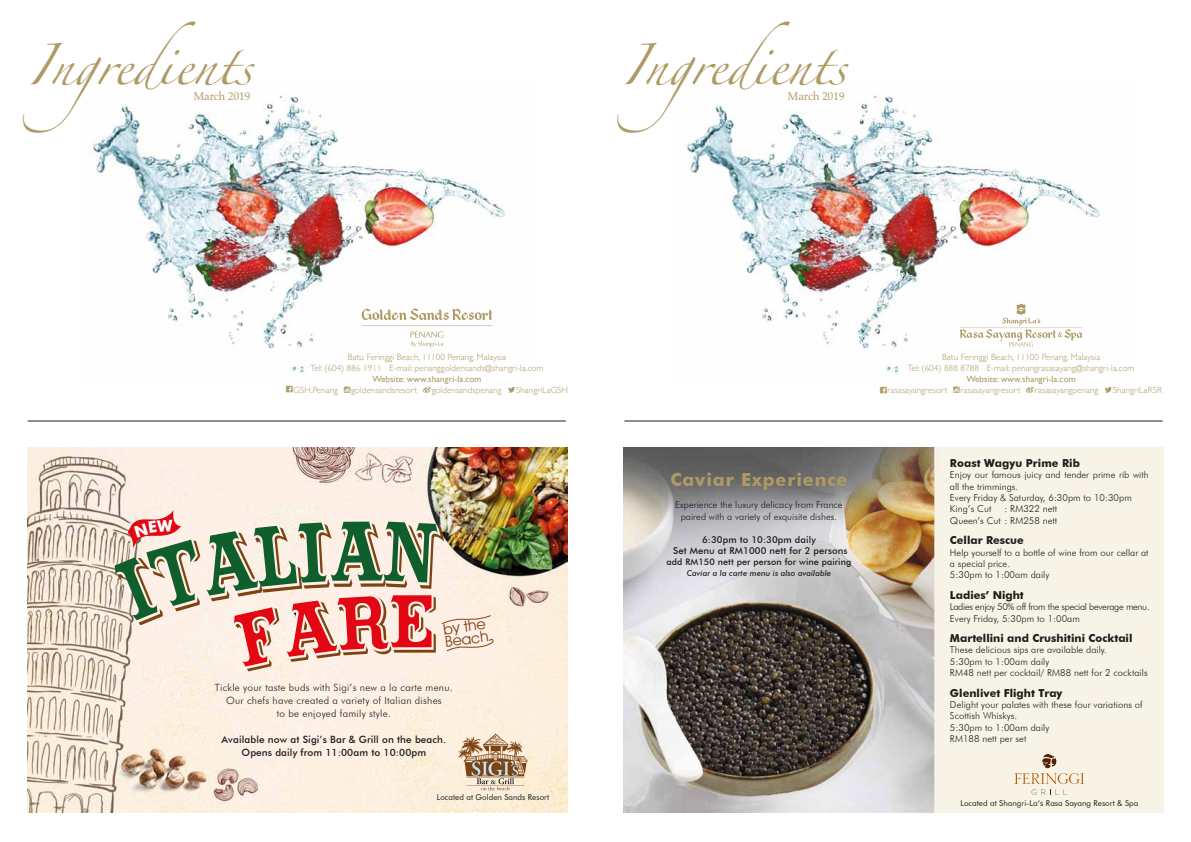
<style>
.page{position:relative;width:1191px;height:842px;background:#fff}
.page>*{position:absolute;margin:0;border:0;box-sizing:border-box;transform-origin:0 0}
.t1{font:37px "Zapfino";color:#ae9a64}
.t2{font:700 18px "Futura BT";letter-spacing:.05em;color:#ae9a64}
.t3{font:15px/12.5px "Avant Garde IT Cby BT";color:#7d4413}
.t4{font:700 11px "Futura BT";color:#1d1d1b}
.t5{font:11px "Palatino";letter-spacing:.005em;color:#ae9a64}
.t6{font:300 10px/13px "Futura BT";letter-spacing:.025em;color:#1d1d1b;text-align:center}
.t7{font:500 10px/13px "Futura BT";letter-spacing:.01em;color:#1d1d1b;text-align:center}
.t8{font:300 9.5px/11.4px "Futura BT";letter-spacing:.005em;color:#1d1d1b}
.t9{font:300 9.5px/11.4px "Futura BT";letter-spacing:-.03em;color:#1d1d1b}
.t10{font:500 9.5px/11.4px "Futura BT";letter-spacing:.01em;color:#1d1d1b;text-align:center}
.t11{font:300 9px/10.8px "Gill Sans";letter-spacing:.01em;color:#ae9a64;text-align:center}
.t12{font:500 9px "Futura BT";letter-spacing:.01em;color:#1d1d1b}
.t13{font:8px "Futura BT";letter-spacing:.005em;color:#1d1d1b}
.t14{font:italic 500 8px "Futura BT";letter-spacing:.01em;color:#1d1d1b}
.s1{font-weight:400}
.s2{font-family:"Social Font Face";font-weight:400}
.s3{font-family:"Socialico Plus";font-weight:400;font-size:12px}
.s4{font-family:"Socialico";font-weight:400;font-size:12px}
</style>
<div class="page">
<img style="left:686px;top:95px;width:414px;height:279px">
<hr style="left:624px;top:421px;width:538px;height:1px;background:#1d1d1b">
<svg style="left:959px;top:303px;width:123px;height:44px"></svg>
<img style="left:623px;top:448px;width:540px;height:365px">
<img style="left:28px;top:448px;width:540px;height:365px">
<img style="left:92px;top:95px;width:413px;height:279px">
<svg style="left:361px;top:308px;width:131px;height:39px"></svg>
<hr style="left:28px;top:421px;width:538px;height:1px;background:#1d1d1b">
<svg style="left:1014px;top:753px;width:70px;height:42px;background:#ebe0cf"></svg>
<svg style="left:206px;top:522px;width:287px;height:149px;background:#cbb19f"></svg>
<svg style="left:458px;top:734px;width:70px;height:56px;background:#c6ad92"></svg>
<svg style="left:115px;top:510px;width:85px;height:115px;background:#bfaf9d"></svg>
<h1 class="t1" style="left:27px;top:50px;width:226px">Ingredients</h1>
<p class="t5" style="left:194px;top:87px;width:58px">March 2019</p>
<h1 class="t1" style="left:621px;top:50px;width:226px">Ingredients</h1>
<p class="t5" style="left:788px;top:87px;width:58px">March 2019</p>
<p class="t11" style="left:310px;top:351px;width:234px">Batu Feringgi Beach, 11100 Penang, Malaysia<br>Tel: (604) 886 1911 E-mail: penanggoldensands@shangri-la.com</p>
<p class="t11" style="left:286px;top:373px;width:283px"><span class="s1">Website: www.shangri-la.com<br></span><span class="s2">`</span>GSH.Penang <span class="s3">I</span>goldensandsresort <span class="s3">X</span>goldensandspenang <span class="s4">L</span>ShangriLaGSH</p>
<h3 class="t3" style="left:443px;top:623px;width:45px;rotate:-7deg">by the<br>Beach</h3>
<p class="t6" style="left:215px;top:680px;width:239px">Tickle your taste buds with Sigi’s new a la carte menu.<br>Our chefs have created a variety of Italian dishes<br>to be enjoyed family style.</p>
<p class="t7" style="left:221px;top:732px;width:226px">Available now at Sigi’s Bar &amp; Grill on the beach.<br>Opens daily from 11:00am to 10:00pm</p>
<p class="t13" style="left:437px;top:793px;width:114px">Located at Golden Sands Resort</p>
<h2 class="t2" style="left:670px;top:468px;width:179px">Caviar Experience</h2>
<p class="t8" style="left:675px;top:499px;width:169px;text-align:center">Experience the luxury delicacy from France paired with a variety of exquisite dishes.</p>
<p class="t10" style="left:673px;top:533px;width:176px">6:30pm to 10:30pm daily<br>Set Menu at RM1000 nett for 2 persons</p>
<p class="t12" style="left:666px;top:556px;width:186px">add RM150 nett per person for wine pairing</p>
<p class="t14" style="left:686px;top:568px;width:146px">Caviar a la carte menu is also available</p>
<p class="t11" style="left:907px;top:351px;width:228px">Batu Feringgi Beach, 11100 Penang, Malaysia<br>Tel: (604) 888 8788 E-mail: penangrasasayang@shangri-la.com</p>
<p class="t11" style="left:880px;top:373px;width:284px"><span class="s1">Website: www.shangri-la.com<br></span><span class="s2">`</span>rasasayangresort <span class="s3">I</span>rasasayangresort <span class="s3">X</span>rasasayangpenang <span class="s4">L</span>ShangriLaRSR</p>
<p class="t4" style="left:950px;top:456px;width:131px">Roast Wagyu Prime Rib</p>
<p class="t8" style="left:950px;top:469px;width:200px">Enjoy our famous juicy and tender prime rib with all the trimmings.<br>Every Friday &amp; Saturday, 6:30pm to 10:30pm<br>King’s Cut</p>
<p class="t8" style="left:950px;top:503px;width:109px;text-align:right">: RM322 nett<br>Queen’s Cut : RM258 nett</p>
<p class="t4" style="left:950px;top:534px;width:75px">Cellar Rescue</p>
<p class="t8" style="left:950px;top:546px;width:200px">Help yourself to a bottle of wine from our cellar at a special price.<br>5:30pm to 1:00am daily</p>
<p class="t4" style="left:950px;top:588px;width:75px">Ladies’ Night</p>
<p class="t9" style="left:950px;top:601px;width:201px">Ladies enjoy 50% off from the special beverage menu.<br>Every Friday, 5:30pm to 1:00am</p>
<p class="t4" style="left:950px;top:631px;width:184px">Martellini and Crushitini Cocktail</p>
<p class="t8" style="left:950px;top:644px;width:199px">These delicious sips are available daily.<br>5:30pm to 1:00am daily<br>RM48 nett per cocktail/ RM88 nett for 2 cocktails</p>
<p class="t4" style="left:950px;top:686px;width:114px">Glenlivet Flight Tray</p>
<p class="t8" style="left:950px;top:699px;width:194px">Delight your palates with these four variations of<br>Scottish Whiskys.<br>5:30pm to 1:00am daily<br>RM188 nett per set</p>
<p class="t13" style="left:960px;top:798px;width:179px">Located at Shangri-La’s Rasa Sayang Resort &amp; Spa</p>
</div>
